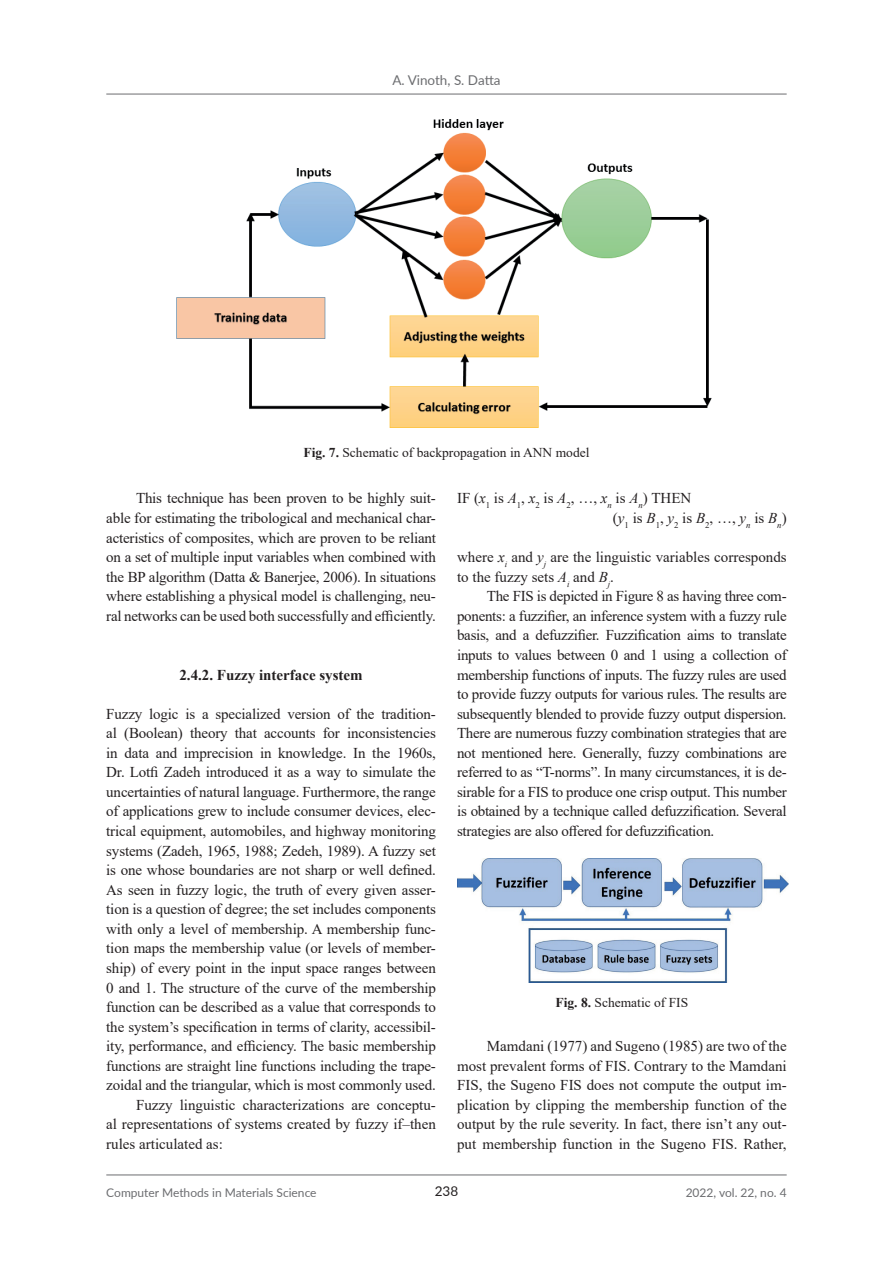
<style>
.page{position:relative;width:893px;height:1263px;background:#fff}
.page>*{position:absolute;margin:0;border:0;box-sizing:border-box;transform-origin:0 0}
.tresc{font:15px/19.5px "Times New Roman";color:#231f20;text-align:justify}
.podtytul_3{font:700 15px "Times New Roman";color:#231f20}
.opis_rysunku{font:13.5px "Times New Roman";color:#231f20}
.t1{font:13.5px "Lato";color:#6c6d70}
.t2{font:13.5px "Lato";color:#231f20}
.t3{font:12px "Lato";color:#6c6d70}
.s1{font-weight:700}
.s2{font-style:italic}
</style>
<div class="page">
<hr style="left:106px;top:1174px;width:681px;height:1px;background:#6c6d70">
<hr style="left:106px;top:94px;width:681px;height:1px;background:#6c6d70">
<img style="left:176px;top:119px;width:536px;height:309px">
<img style="left:457px;top:858px;width:332px;height:124px">
<p class="t1" style="left:392px;top:71px;width:110px">A. Vinoth, S. Datta</p>
<p class="opis_rysunku" style="left:303px;top:442px;width:288px"><span class="s1">Fig. 7.</span> Schematic of backpropagation in ANN model</p>
<p class="tresc" style="left:106px;top:488px;width:331px;text-indent:30px">This technique has been proven to be highly suit&shy;able for estimating the tribological and mechanical char&shy;acteristics of composites, which are proven to be reliant on a set of multiple input variables when combined with the BP algorithm (Datta &amp; Banerjee, 2006). In situations where establishing a physical model is challenging, neu&shy;ral networks can be used both successfully and efficiently.</p>
<p class="tresc" style="left:613px;top:488px;width:175px;text-indent:-156px">IF (<span class="s2">x</span><sub>1</sub> is <span class="s2">A</span><sub>1</sub>, <span class="s2">x</span><sub>2</sub> is <span class="s2">A</span><sub>2</sub>, …, <span class="s2">x</span><sub>n</sub> is <span class="s2">A</span><sub>n</sub>) THEN<br>(<span class="s2">y</span><sub>1</sub> is <span class="s2">B</span><sub>1</sub>, <span class="s2">y</span><sub>2</sub> is <span class="s2">B</span><sub>2</sub>, …, <span class="s2">y</span><sub>n</sub> is <span class="s2">B</span><sub>n</sub>)</p>
<p class="tresc" style="left:457px;top:547px;width:331px">where <span class="s2">x</span><sub>i</sub> and <span class="s2">y</span><sub>j</sub> are the linguistic variables corresponds to the fuzzy sets <span class="s2">A</span><sub>i</sub> and <span class="s2">B</span><sub>j</sub>.</p>
<p class="tresc" style="left:457px;top:586px;width:331px;text-indent:30px">The FIS is depicted in Figure 8 as having three com&shy;ponents: a fuzzifier, an inference system with a fuzzy rule basis, and a defuzzifier. Fuzzification aims to translate inputs to values between 0 and 1 using a collection of membership functions of inputs. The fuzzy rules are used to provide fuzzy outputs for various rules. The results are subsequently blended to provide fuzzy output dispersion.<br>There are numerous fuzzy combination strategies that are not mentioned here. Generally, fuzzy combinations are referred to as “T-norms”. In many circumstances, it is de&shy;sirable for a FIS to produce one crisp output. This number is obtained by a technique called defuzzification. Several strategies are also offered for defuzzification.</p>
<p class="podtytul_3" style="left:179px;top:664px;width:185px">2.4.2. Fuzzy interface system</p>
<p class="tresc" style="left:106px;top:703px;width:331px">Fuzzy logic is a specialized version of the tradition&shy;al (Boolean) theory that accounts for inconsistencies in data and imprecision in knowledge. In the 1960s, Dr. Lotfi Zadeh introduced it as a way to simulate the uncertainties of natural language. Furthermore, the range of applications grew to include consumer devices, elec&shy;trical equipment, automobiles, and highway monitoring systems (Zadeh, 1965, 1988; Zedeh, 1989). A fuzzy set is one whose boundaries are not sharp or well defined.<br>As seen in fuzzy logic, the truth of every given asser&shy;tion is a question of degree; the set includes components with only a level of membership. A membership func&shy;tion maps the membership value (or levels of member&shy;ship) of every point in the input space ranges between 0 and 1. The structure of the curve of the membership function can be described as a value that corresponds to the system’s specification in terms of clarity, accessibil&shy;ity, performance, and efficiency. The basic membership functions are straight line functions including the trape&shy;zoidal and the triangular, which is most commonly used.</p>
<p class="tresc" style="left:106px;top:1095px;width:331px;text-indent:30px">Fuzzy linguistic characterizations are conceptu&shy;al representations of systems created by fuzzy if–then rules articulated as:</p>
<p class="opis_rysunku" style="left:555px;top:993px;width:134px"><span class="s1">Fig. 8.</span> Schematic of FIS</p>
<p class="tresc" style="left:457px;top:1036px;width:331px;text-indent:30px">Mamdani (1977) and Sugeno (1985) are two of the most prevalent forms of FIS. Contrary to the Mamdani FIS, the Sugeno FIS does not compute the output im&shy;plication by clipping the membership function of the output by the rule severity. In fact, there isn’t any out&shy;put membership function in the Sugeno FIS. Rather,</p>
<p class="t2" style="left:435px;top:1181px;width:25px">238</p>
<p class="t3" style="left:106px;top:1183px;width:212px">Computer Methods in Materials Science</p>
<p class="t3" style="left:686px;top:1183px;width:102px">2022, vol. 22, no. 4</p>
</div>
